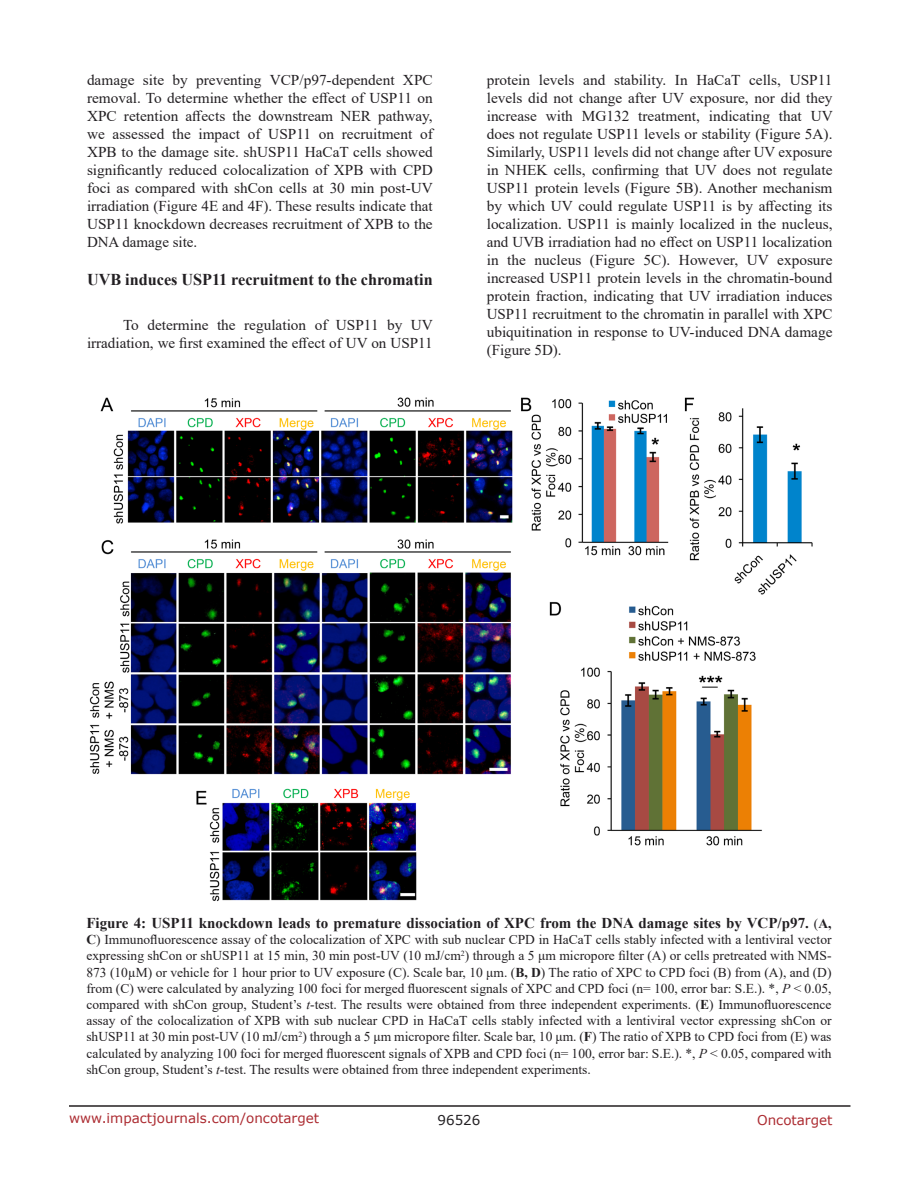
<style>
.page{position:relative;width:918px;height:1188px;background:#fff}
.page>*{position:absolute;margin:0;border:0;box-sizing:border-box;transform-origin:0 0}
.SubHeading{font:700 16.5px "Times New Roman";color:#221f22}
.BodyText{font:15px/18px "Times New Roman";color:#221f22;text-align:justify}
.FigureText{font:700 15px "Times New Roman";color:#221f22}
.FigureText-2{font:13.5px/16.2px "Times New Roman";color:#221f22;text-align:justify}
.t1{font:13.5px "Verdana";color:#ac2b31}
.t2{font:13.5px "Verdana";color:#221f22}
.s1{font-weight:400;font-size:13.5px}
.s2{font-size:13.5px}
.s3{font-weight:700}
.s4{font-style:italic}
</style>
<div class="page">
<hr style="left:69px;top:1105px;width:781px;height:2px;background:#231f20">
<img style="left:89px;top:397px;width:724px;height:505px">
<p class="BodyText" style="left:87px;top:71px;width:348px">damage site by preventing VCP/p97-dependent XPC removal. To determine whether the effect of USP11 on XPC retention affects the downstream NER pathway, we assessed the impact of USP11 on recruitment of XPB to the damage site. shUSP11 HaCaT cells showed significantly reduced colocalization of XPB with CPD foci as compared with shCon cells at 30 min post-UV irradiation (Figure 4E and 4F). These results indicate that USP11 knockdown decreases recruitment of XPB to the DNA damage site.</p>
<p class="SubHeading" style="left:87px;top:268px;width:347px">UVB induces USP11 recruitment to the chromatin</p>
<p class="BodyText" style="left:87px;top:316px;width:348px;text-align:right">To determine the regulation of USP11 by UV irradiation, we first examined the effect of UV on USP11</p>
<p class="BodyText" style="left:487px;top:71px;width:348px">protein levels and stability. In HaCaT cells, USP11 levels did not change after UV exposure, nor did they increase with MG132 treatment, indicating that UV does not regulate USP11 levels or stability (Figure 5A).<br>Similarly, USP11 levels did not change after UV exposure in NHEK cells, confirming that UV does not regulate USP11 protein levels (Figure 5B). Another mechanism by which UV could regulate USP11 is by affecting its localization. USP11 is mainly localized in the nucleus, and UVB irradiation had no effect on USP11 localization in the nucleus (Figure 5C). However, UV exposure increased USP11 protein levels in the chromatin-bound protein fraction, indicating that UV irradiation induces USP11 recruitment to the chromatin in parallel with XPC ubiquitination in response to UV-induced DNA damage (Figure 5D).</p>
<p class="FigureText" style="left:86px;top:912px;width:747px">Figure 4: USP11 knockdown leads to premature dissociation of XPC from the DNA damage sites by VCP/p97. <span class="s1">(</span><span class="s2">A,</span></p>
<p class="FigureText-2" style="left:86px;top:931px;width:747px"><span class="s3">C</span>) Immunofluorescence assay of the colocalization of XPC with sub nuclear CPD in HaCaT cells stably infected with a lentiviral vector expressing shCon or shUSP11 at 15 min, 30 min post-UV (10 mJ/cm<sup>2</sup>) through a 5 μm micropore filter (A) or cells pretreated with NMS-873 (10µM) or vehicle for 1 hour prior to UV exposure (C). Scale bar, 10 μm. (<span class="s3">B, D</span>) The ratio of XPC to CPD foci (B) from (A), and (D) from (C) were calculated by analyzing 100 foci for merged fluorescent signals of XPC and CPD foci (n= 100, error bar: S.E.). *, <span class="s4">P</span> &lt; 0.05, compared with shCon group, Student’s <span class="s4">t</span>-test. The results were obtained from three independent experiments. (<span class="s3">E</span>) Immunofluorescence assay of the colocalization of XPB with sub nuclear CPD in HaCaT cells stably infected with a lentiviral vector expressing shCon or shUSP11 at 30 min post-UV (10 mJ/cm<sup>2</sup>) through a 5 μm micropore filter. Scale bar, 10 μm. (<span class="s3">F</span>) The ratio of XPB to CPD foci from (E) was calculated by analyzing 100 foci for merged fluorescent signals of XPB and CPD foci (n= 100, error bar: S.E.). *, <span class="s4">P</span> &lt; 0.05, compared with shCon group, Student’s <span class="s4">t</span>-test. The results were obtained from three independent experiments.</p>
<p class="t1" style="left:69px;top:1109px;width:252px">www.impactjournals.com/oncotarget</p>
<p class="t2" style="left:438px;top:1111px;width:44px">96526</p>
<p class="t1" style="left:757px;top:1111px;width:77px">Oncotarget</p>
</div>
